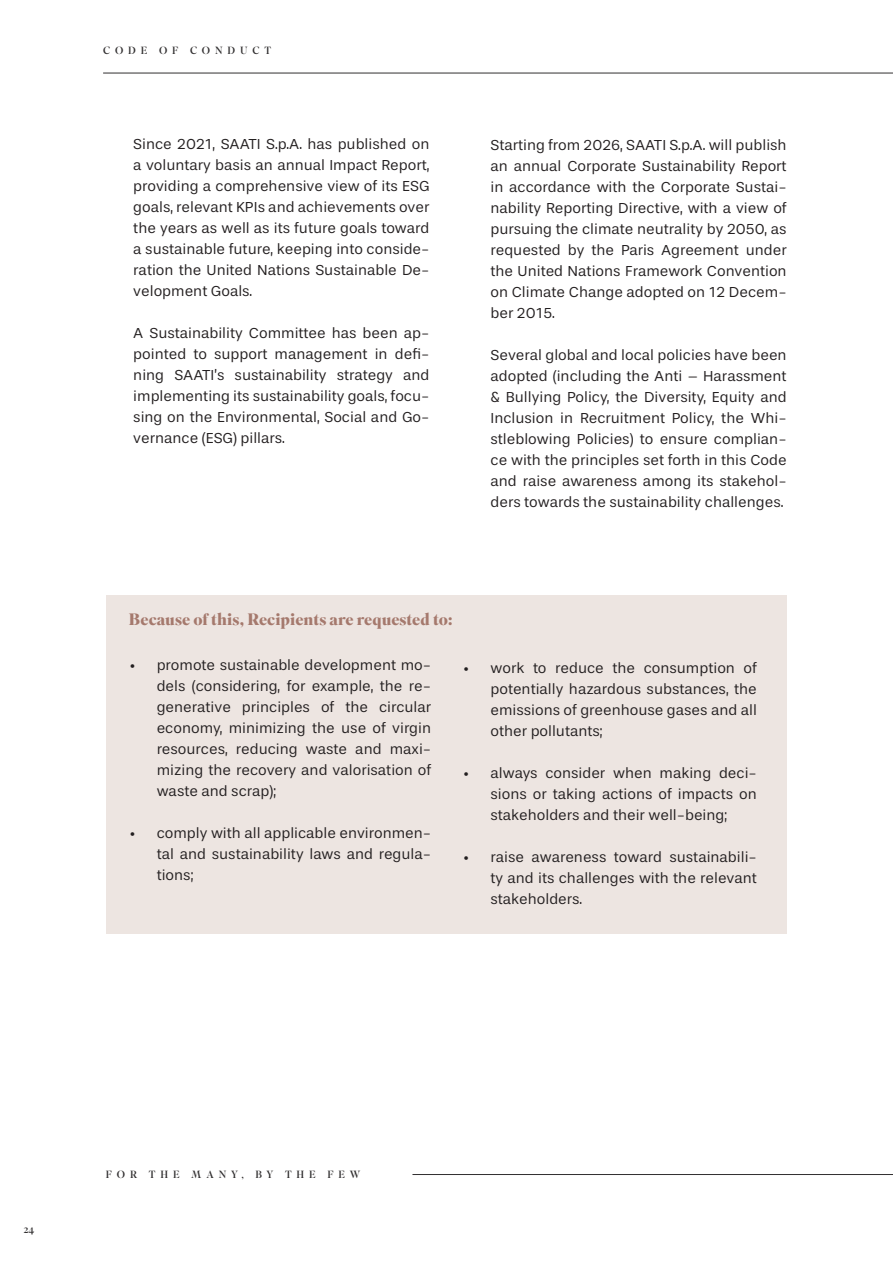
<style>
.page{position:relative;width:893px;height:1263px;background:#fff}
.page>*{position:absolute;margin:0;border:0;box-sizing:border-box;transform-origin:0 0}
.Stile_di_paragrafo_1{font:700 16.5px "Superior Title";color:#a5796d}
.Stile_di_paragrafo_1-2{font:15px/21px "Stevie Sans";color:#231f20;text-align:justify}
.t1{font:10.5px "Superior Title";letter-spacing:.465em;color:#312f30}
</style>
<div class="page">
<hr style="left:103px;top:73px;width:790px;height:1px;background:#312f30">
<hr style="left:412px;top:1174px;width:481px;height:1px;background:#312f30">
<div style="left:106px;top:595px;width:681px;height:338px;background:#ede5e1"></div>
<p class="t1" style="left:103px;top:44px;width:170px">CODE OF CONDUCT</p>
<p class="Stile_di_paragrafo_1-2" style="left:133px;top:134px;width:298px">Since 2021, SAATI S.p.A. has published on a voluntary basis an annual Impact Report, providing a comprehensive view of its ESG goals, relevant KPIs and achievements over the years as well as its future goals toward a sustainable future, keeping into conside&shy;ration the United Nations Sustainable De&shy;velopment Goals.</p>
<p class="Stile_di_paragrafo_1-2" style="left:133px;top:323px;width:298px">A Sustainability Committee has been ap&shy;pointed to support management in defi&shy;ning SAATI’s sustainability strategy and implementing its sustainability goals, focu&shy;sing on the Environmental, Social and Go&shy;vernance (ESG) pillars.</p>
<p class="Stile_di_paragrafo_1-2" style="left:490px;top:135px;width:298px">Starting from 2026, SAATI S.p.A. will publish an annual Corporate Sustainability Report in accordance with the Corporate Sustai&shy;nability Reporting Directive, with a view of pursuing the climate neutrality by 2050, as requested by the Paris Agreement under the United Nations Framework Convention on Climate Change adopted on 12 Decem&shy;ber 2015.</p>
<p class="Stile_di_paragrafo_1-2" style="left:490px;top:345px;width:298px">Several global and local policies have been adopted (including the Anti – Harassment &amp; Bullying Policy, the Diversity, Equity and Inclusion in Recruitment Policy, the Whi&shy;stleblowing Policies) to ensure complian&shy;ce with the principles set forth in this Code and raise awareness among its stakehol&shy;ders towards the sustainability challenges.</p>
<p class="Stile_di_paragrafo_1" style="left:129px;top:609px;width:325px">Because of this, Recipients are requested to:</p>
<p class="Stile_di_paragrafo_1-2" style="left:157px;top:655px;width:276px;text-indent:-27px">• promote sustainable development mo&shy;dels (considering, for example, the re&shy;generative principles of the circular economy, minimizing the use of virgin resources, reducing waste and maxi&shy;mizing the recovery and valorisation of waste and scrap);</p>
<p class="Stile_di_paragrafo_1-2" style="left:157px;top:823px;width:276px;text-indent:-27px">• comply with all applicable environmen&shy;tal and sustainability laws and regula&shy;tions;</p>
<p class="Stile_di_paragrafo_1-2" style="left:490px;top:657px;width:268px;text-indent:-27px">• work to reduce the consumption of potentially hazardous substances, the emissions of greenhouse gases and all other pollutants;</p>
<p class="Stile_di_paragrafo_1-2" style="left:490px;top:762px;width:268px;text-indent:-27px">• always consider when making deci&shy;sions or taking actions of impacts on stakeholders and their well-being;</p>
<p class="Stile_di_paragrafo_1-2" style="left:490px;top:846px;width:268px;text-indent:-27px">• raise awareness toward sustainabili&shy;ty and its challenges with the relevant stakeholders.</p>
<p class="t1" style="left:24px;top:1222px;width:12px">24</p>
<p class="t1" style="left:106px;top:1168px;width:256px">FOR THE MANY, BY THE FEW</p>
</div>
